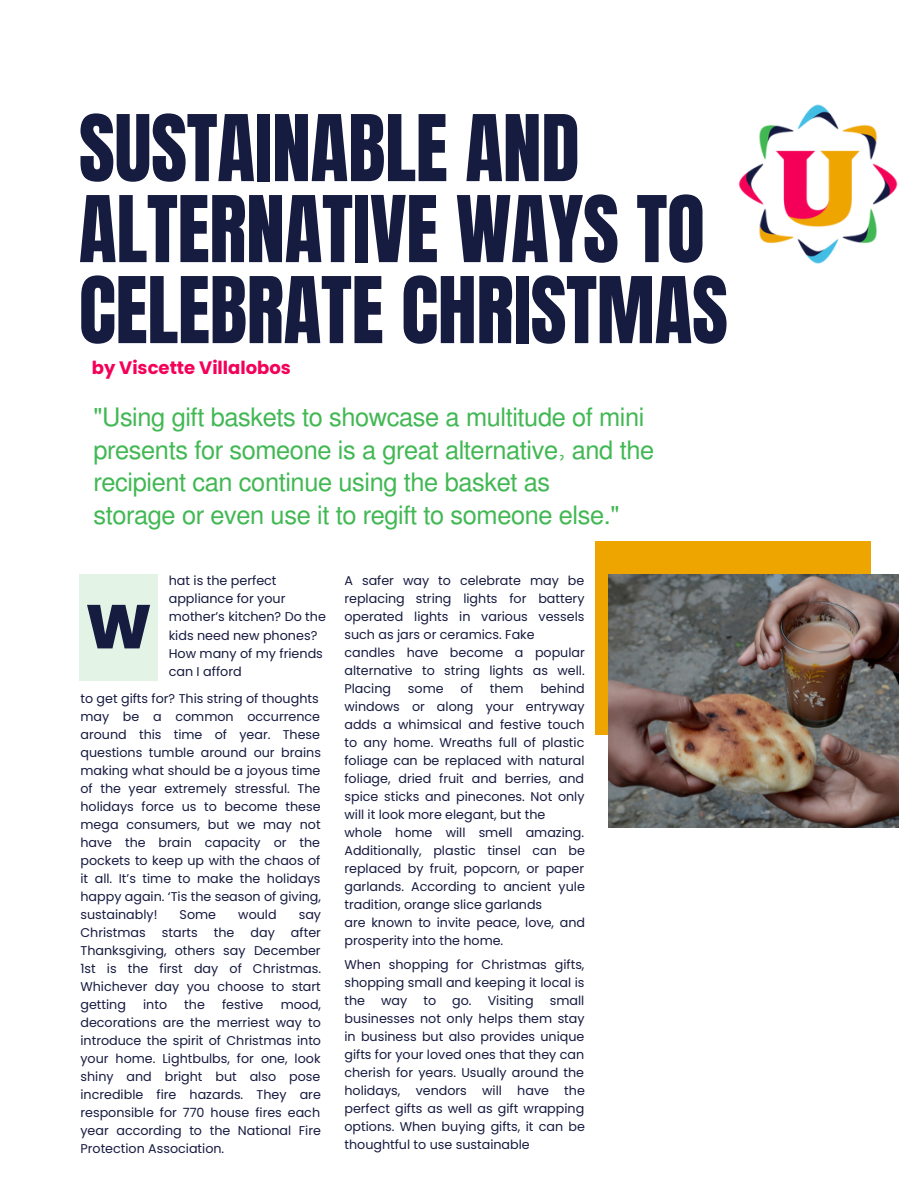
<style>
.page{position:relative;width:918px;height:1188px;background:#fff}
.page>*{position:absolute;margin:0;border:0;box-sizing:border-box;transform-origin:0 0}
.t1{font:78.15px/81px "Anton";letter-spacing:-.005em;color:#161b40}
.t2{font:800 61.8px "Poppins";color:#161b40}
.t3{font:25.35px/32.7px "Mukti";letter-spacing:-.015em;color:#41b853}
.t4{font:700 18px "Poppins";color:#f40058}
.t5{font:12.75px/18px "Poppins";color:#161b40}
</style>
<div class="page">
<div style="left:79px;top:574px;width:79px;height:106px;background:#e3f4e6"></div>
<div style="left:595px;top:542px;width:276px;height:193px;background:#efa500"></div>
<img style="left:609px;top:574px;width:290px;height:253px">
<img style="left:738px;top:104px;width:160px;height:160px">
<h1 class="t1" style="left:79px;top:109px;width:651px">SUSTAINABLE AND<br>ALTERNATIVE WAYS TO<br>CELEBRATE CHRISTMAS</h1>
<h3 class="t4" style="left:92px;top:355px;width:201px">by Viscette Villalobos</h3>
<h3 class="t3" style="left:93px;top:399px;width:562px">"Using gift baskets to showcase a multitude of mini presents for someone is a great alternative, and the recipient can continue using the basket as<br>storage or even use it to regift to someone else."</h3>
<h2 class="t2" style="left:85px;top:584px;width:68px">W</h2>
<p class="t5" style="left:169px;top:572px;width:159px">hat is the perfect appliance for your mother’s kitchen? Do the kids need new phones?<br>How many of my friends can I afford</p>
<p class="t5" style="left:80px;top:689px;width:242px">to get gifts for? This string of thoughts may be a common occurrence around this time of year. These questions tumble around our brains making what should be a joyous time of the year extremely stressful. The holidays force us to become these mega consumers, but we may not have the brain capacity or the pockets to keep up with the chaos of it all. It’s time to make the holidays happy again. ‘Tis the season of giving, sustainably!</p>
<p class="t5" style="left:180px;top:905px;width:38px">Some</p>
<p class="t5" style="left:238px;top:905px;width:40px">would</p>
<p class="t5" style="left:299px;top:905px;width:24px">say</p>
<p class="t5" style="left:80px;top:923px;width:242px;text-align:justify;text-indent:210px">after Thanksgiving, others say December 1st is the first day of Christmas.<br>Whichever day you choose to start getting</p>
<p class="t5" style="left:80px;top:923px;width:67px">Christmas</p>
<p class="t5" style="left:162px;top:923px;width:37px">starts</p>
<p class="t5" style="left:214px;top:923px;width:22px">the</p>
<p class="t5" style="left:251px;top:923px;width:26px">day</p>
<p class="t5" style="left:143px;top:995px;width:26px">into</p>
<p class="t5" style="left:184px;top:995px;width:22px">the</p>
<p class="t5" style="left:222px;top:995px;width:43px">festive</p>
<p class="t5" style="left:80px;top:995px;width:242px;text-align:justify;text-indent:200px">mood, decorations are the merriest way to introduce the spirit of Christmas into your home. Lightbulbs, for one, look shiny and bright but also pose incredible fire hazards. They are responsible for 770 house fires each year according to the National Fire Protection Association.</p>
<p class="t5" style="left:344px;top:572px;width:242px">A safer way to celebrate may be replacing string lights for battery operated lights in various vessels such as jars or ceramics. Fake candles have become a popular alternative to string lights as well.<br>Placing</p>
<p class="t5" style="left:408px;top:680px;width:37px">some</p>
<p class="t5" style="left:461px;top:680px;width:14px">of</p>
<p class="t5" style="left:490px;top:680px;width:35px">them</p>
<p class="t5" style="left:344px;top:680px;width:242px;text-indent:196px">behind windows or along your entryway adds a whimsical and festive touch to any home. Wreaths full of plastic foliage can be replaced with natural foliage, dried fruit and berries, and spice sticks and pinecones. Not only will it look more elegant, but the whole home will smell amazing.<br>Additionally, plastic tinsel can be replaced by fruit, popcorn, or paper garlands. According to ancient yule tradition, orange slice garlands<br>are known to invite peace, love, and prosperity into the home.</p>
<p class="t5" style="left:344px;top:956px;width:242px;text-align:justify">When shopping for Christmas gifts, shopping small and keeping it local is the</p>
<p class="t5" style="left:381px;top:992px;width:28px">way</p>
<p class="t5" style="left:423px;top:992px;width:14px">to</p>
<p class="t5" style="left:452px;top:992px;width:83px">go. Visiting</p>
<p class="t5" style="left:344px;top:992px;width:242px;text-align:justify;text-indent:205px">small businesses not only helps them stay in business but also provides unique gifts for your loved ones that they can cherish for years. Usually around the holidays, vendors will have the perfect gifts as well as gift wrapping options. When buying gifts, it can be thoughtful to use sustainable</p>
</div>
